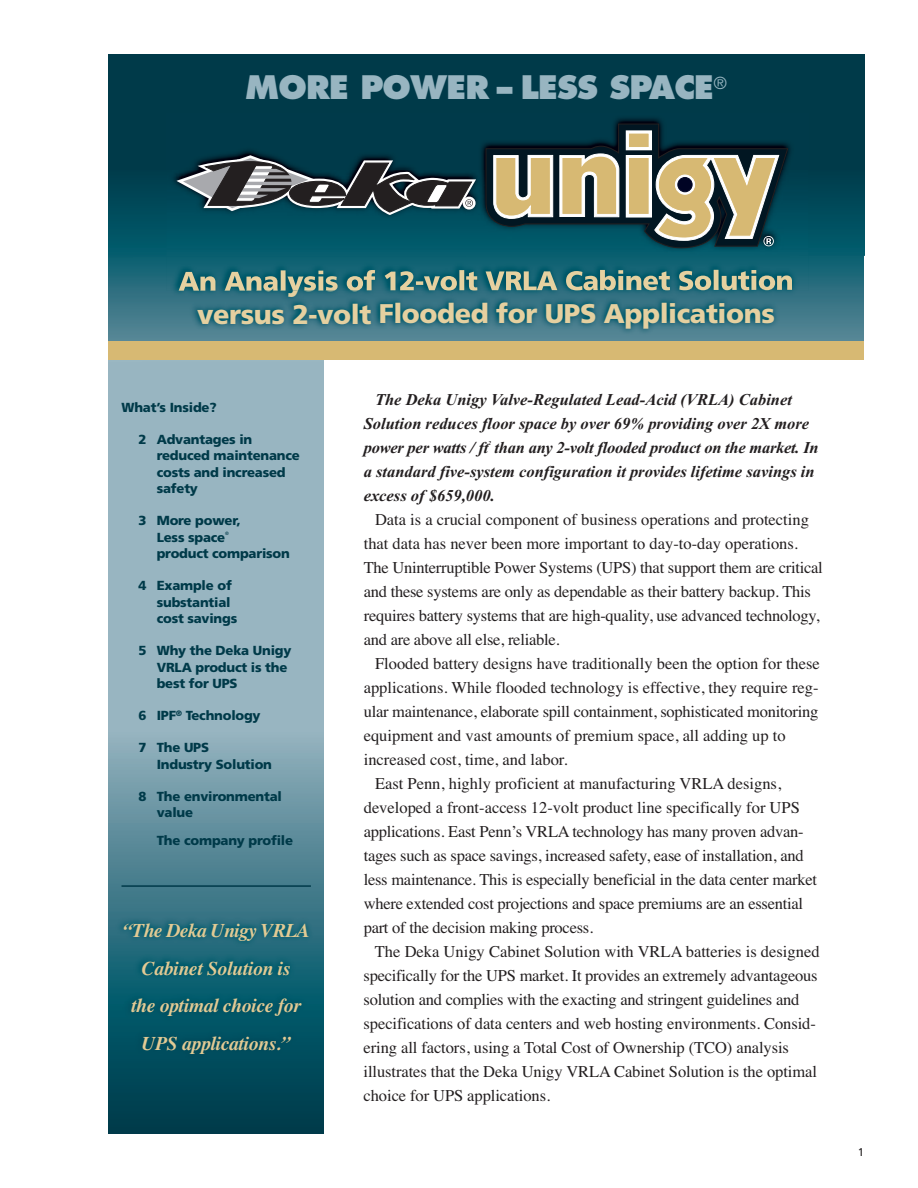
<style>
.page{position:relative;width:918px;height:1188px;background:#fff}
.page>*{position:absolute;margin:0;border:0;box-sizing:border-box;transform-origin:0 0}
.t1{font:800 31.5px "Futura";letter-spacing:-.025em;color:#98b5c1}
.t2{font:900 27px "Frutiger";letter-spacing:-.015em;color:#e5d0a0}
.t3{font:italic 700 19.5px/37.5px "Times";letter-spacing:-.015em;color:#e2ca94;text-align:center}
.t4{font:16.5px/24px "Times";letter-spacing:-.015em;color:#231f20}
.t5{font:italic 700 16.5px/24px "Times New Roman";color:#231f20}
.t6{font:900 13.2px/16.5px "Frutiger";letter-spacing:-.015em;color:#003a49}
.t7{font:11.25px "Frutiger";color:#231f20}
.t8{font:italic 700 6px "Times New Roman";color:#231f20}
.t9{font:4.8px "Frutiger";color:#003a49}
</style>
<div class="page">
<svg style="left:108px;top:169px;width:756px;height:87px;background:#004c5c"></svg>
<div style="left:108px;top:54px;width:756px;height:115px;background:#003a49"></div>
<svg style="left:108px;top:729px;width:216px;height:173px;background:#6994a2"></svg>
<div style="left:108px;top:353px;width:216px;height:376px;background:#98b5c1"></div>
<img style="left:108px;top:902px;width:216px;height:232px">
<hr style="left:122px;top:885px;width:189px;height:2px;background:#003a49">
<img style="left:108px;top:256px;width:756px;height:86px">
<div style="left:108px;top:342px;width:756px;height:18px;background:#d7b973"></div>
<img style="left:166px;top:118px;width:642px;height:173px">
<img style="left:179px;top:270px;width:343px;height:21px">
<svg style="left:176px;top:124px;width:612px;height:124px"></svg>
<h1 class="t1" style="left:245px;top:73px;width:483px">MORE POWER – LESS SPACE<sup>®</sup></h1>
<h2 class="t2" style="left:197px;top:303px;width:579px">versus 2-volt Flooded for UPS Applications</h2>
<p class="t6" style="left:122px;top:400px;width:97px">What’s Inside?</p>
<p class="t6" style="left:157px;top:432px;width:145px;text-indent:-18px">2 Advantages in reduced maintenance costs and increased safety</p>
<p class="t6" style="left:138px;top:514px;width:104px;text-align:center">3 More power,<br>Less space</p>
<p class="t9" style="left:225px;top:532px;width:5px">®</p>
<p class="t6" style="left:157px;top:547px;width:135px">product comparison</p>
<p class="t6" style="left:157px;top:579px;width:82px;text-indent:-18px">4 Example of substantial cost savings</p>
<p class="t6" style="left:157px;top:644px;width:136px;text-indent:-18px">5 Why the Deka Unigy<br>VRLA product is the best for UPS</p>
<p class="t6" style="left:138px;top:709px;width:124px">6 IPF<sup>®</sup> Technology</p>
<p class="t6" style="left:157px;top:741px;width:117px;text-indent:-18px">7 The UPS<br>Industry Solution</p>
<p class="t6" style="left:157px;top:789px;width:127px;text-indent:-18px">8 The environmental value</p>
<p class="t6" style="left:157px;top:833px;width:138px">The company profile</p>
<p class="t3" style="left:123px;top:912px;width:188px">“The Deka Unigy VRLA<br>Cabinet Solution is<br>the optimal choice for<br>UPS applications.”</p>
<p class="t5" style="left:364px;top:388px;width:456px;text-indent:11px">The Deka Unigy Valve-Regulated Lead-Acid (VRLA) Cabinet<br>Solution reduces floor space by over 69% providing over 2X more power per watts / ft than any 2-volt flooded product on the market. In</p>
<p class="t8" style="left:488px;top:440px;width:4px">2</p>
<p class="t5" style="left:364px;top:460px;width:452px">a standard five-system configuration it provides lifetime savings in excess of $659,000.</p>
<p class="t4" style="left:364px;top:508px;width:461px;text-indent:11px">Data is a crucial component of business operations and protecting that data has never been more important to day-to-day operations.<br>The Uninterruptible Power Systems (UPS) that support them are critical and these systems are only as dependable as their battery backup. This requires battery systems that are high-quality, use advanced technology, and are above all else, reliable.</p>
<p class="t4" style="left:375px;top:652px;width:446px">Flooded battery designs have traditionally been the option for these</p>
<p class="t4" style="left:364px;top:676px;width:456px">applications. While flooded technology is effective, they require reg-</p>
<p class="t4" style="left:364px;top:700px;width:456px">ular maintenance, elaborate spill containment, sophisticated monitoring</p>
<p class="t4" style="left:364px;top:724px;width:424px">equipment and vast amounts of premium space, all adding up to</p>
<p class="t4" style="left:364px;top:748px;width:205px">increased cost, time, and labor.</p>
<p class="t4" style="left:375px;top:772px;width:408px">East Penn, highly proficient at manufacturing VRLA designs,</p>
<p class="t4" style="left:364px;top:796px;width:438px">developed a front-access 12-volt product line specifically for UPS</p>
<p class="t4" style="left:364px;top:820px;width:442px">applications. East Penn’s VRLA technology has many proven advan-</p>
<p class="t4" style="left:364px;top:844px;width:441px">tages such as space savings, increased safety, ease of installation, and</p>
<p class="t4" style="left:364px;top:868px;width:455px">less maintenance. This is especially beneficial in the data center market</p>
<p class="t4" style="left:364px;top:892px;width:441px">where extended cost projections and space premiums are an essential</p>
<p class="t4" style="left:364px;top:916px;width:231px">part of the decision making process.</p>
<p class="t4" style="left:375px;top:940px;width:446px">The Deka Unigy Cabinet Solution with VRLA batteries is designed</p>
<p class="t4" style="left:364px;top:964px;width:455px">specifically for the UPS market. It provides an extremely advantageous</p>
<p class="t4" style="left:364px;top:988px;width:437px">solution and complies with the exacting and stringent guidelines and</p>
<p class="t4" style="left:364px;top:1012px;width:454px">specifications of data centers and web hosting environments. Consid-</p>
<p class="t4" style="left:364px;top:1036px;width:427px">ering all factors, using a Total Cost of Ownership (TCO) analysis</p>
<p class="t4" style="left:364px;top:1060px;width:455px">illustrates that the Deka Unigy VRLA Cabinet Solution is the optimal</p>
<p class="t4" style="left:364px;top:1084px;width:188px">choice for UPS applications.</p>
<p class="t7" style="left:858px;top:1148px;width:8px">1</p>
</div>
